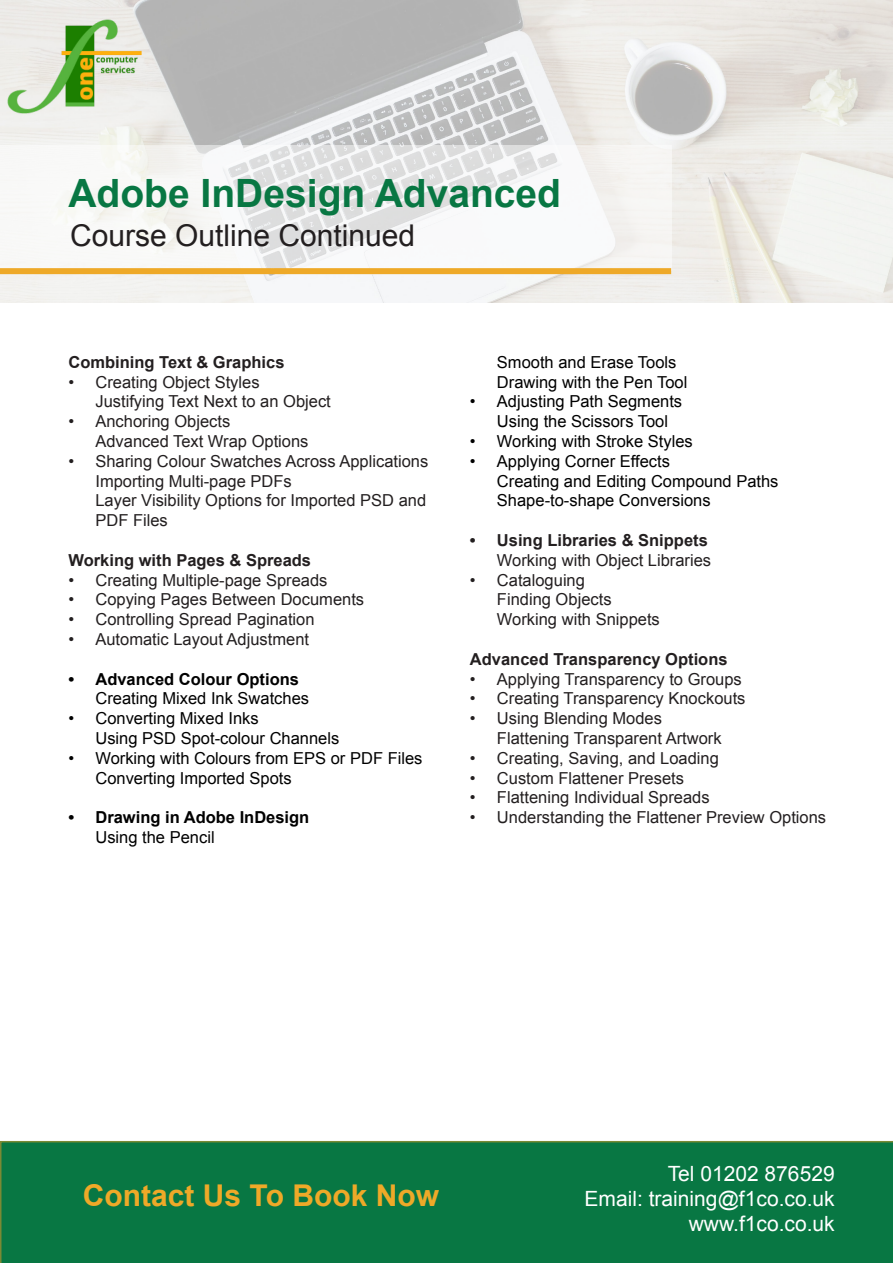
<style>
.page{position:relative;width:893px;height:1263px;background:#fff}
.page>*{position:absolute;margin:0;border:0;box-sizing:border-box;transform-origin:0 0}
.t1{font:700 39px "Arial";color:#087743}
.t2{font:30px "Arial";color:#231f20}
.t3{font:700 30px "Arial";color:#eea928}
.t4{font:21px "Arial";color:#fff}
.t5{font:16.5px/19.8px "Arial";color:#231f20}
.t6{font:16.5px/19.8px "Arial";color:#000}
.t7{font:700 16.5px "Arial";color:#231f20}
.t8{font:700 16.5px/19.8px "Arial";color:#000}
.s1{font-weight:700}
.s2{font-weight:400}
</style>
<div class="page">
<img style="left:0;top:0;width:893px;height:303px">
<svg style="left:0;top:145px;width:671px;height:123px"></svg>
<div style="left:0;top:268px;width:671px;height:6px;background:#eea928"></div>
<div style="left:0;top:1141px;width:893px;height:122px;background:#087743"></div>
<p class="t1" style="left:68px;top:168px;width:494px">Adobe InDesign Advanced</p>
<p class="t2" style="left:70px;top:216px;width:347px">Course Outline Continued</p>
<p class="t7" style="left:68px;top:351px;width:218px">Combining Text &amp; Graphics</p>
<p class="t5" style="left:95px;top:372px;width:237px;text-indent:-27px">• Creating Object Styles<br>Justifying Text Next to an Object</p>
<p class="t5" style="left:95px;top:412px;width:215px;text-indent:-27px">• Anchoring Objects<br>Advanced Text Wrap Options</p>
<p class="t5" style="left:95px;top:451px;width:334px;text-indent:-27px">• Sharing Colour Swatches Across Applications<br>Importing Multi-page PDFs<br>Layer Visibility Options for Imported PSD and<br>PDF Files</p>
<p class="t7" style="left:68px;top:549px;width:244px">Working with Pages &amp; Spreads</p>
<p class="t5" style="left:68px;top:570px;width:261px">• Creating Multiple-page Spreads</p>
<p class="t5" style="left:68px;top:590px;width:297px">• Copying Pages Between Documents</p>
<p class="t5" style="left:68px;top:610px;width:248px">• Controlling Spread Pagination</p>
<p class="t5" style="left:68px;top:629px;width:242px">• Automatic Layout Adjustment</p>
<p class="t6" style="left:95px;top:669px;width:215px;text-indent:-27px"><span class="s1">• Advanced Colour Options<br></span>Creating Mixed Ink Swatches</p>
<p class="t6" style="left:95px;top:709px;width:245px;text-indent:-27px">• Converting Mixed Inks<br>Using PSD Spot-colour Channels</p>
<p class="t6" style="left:95px;top:748px;width:329px;text-indent:-27px">• Working with Colours from EPS or PDF Files<br>Converting Imported Spots</p>
<p class="t8" style="left:95px;top:808px;width:215px;text-indent:-27px">• Drawing in Adobe InDesign<br><span class="s2">Using the Pencil</span></p>
<p class="t6" style="left:497px;top:352px;width:192px">Smooth and Erase Tools<br>Drawing with the Pen Tool</p>
<p class="t6" style="left:497px;top:392px;width:187px;text-indent:-27px">• Adjusting Path Segments<br>Using the Scissors Tool</p>
<p class="t6" style="left:470px;top:431px;width:224px">• Working with Stroke Styles</p>
<p class="t6" style="left:497px;top:451px;width:283px;text-indent:-27px">• Applying Corner Effects<br>Creating and Editing Compound Paths<br>Shape-to-shape Conversions</p>
<p class="t5" style="left:470px;top:530px;width:243px;text-align:right"><span class="s1">• Using Libraries &amp; Snippets<br></span>Working with Object Libraries</p>
<p class="t5" style="left:497px;top:570px;width:164px;text-indent:-27px">• Cataloguing<br>Finding Objects<br>Working with Snippets</p>
<p class="t7" style="left:470px;top:648px;width:259px">Advanced Transparency Options</p>
<p class="t5" style="left:470px;top:669px;width:273px">• Applying Transparency to Groups</p>
<p class="t5" style="left:470px;top:689px;width:277px">• Creating Transparency Knockouts</p>
<p class="t5" style="left:497px;top:709px;width:226px;text-indent:-27px">• Using Blending Modes<br>Flattening Transparent Artwork</p>
<p class="t5" style="left:470px;top:748px;width:250px">• Creating, Saving, and Loading</p>
<p class="t5" style="left:470px;top:768px;width:216px">• Custom Flattener Presets</p>
<p class="t5" style="left:470px;top:788px;width:241px">• Flattening Individual Spreads</p>
<p class="t5" style="left:470px;top:808px;width:358px">• Understanding the Flattener Preview Options</p>
<p class="t3" style="left:83px;top:1175px;width:358px">Contact Us To Book Now</p>
<p class="t4" style="left:668px;top:1160px;width:168px">Tel 01202 876529</p>
<p class="t4" style="left:585px;top:1185px;width:252px">Email: training@f1co.co.uk</p>
<p class="t4" style="left:689px;top:1210px;width:147px">www.f1co.co.uk</p>
</div>
